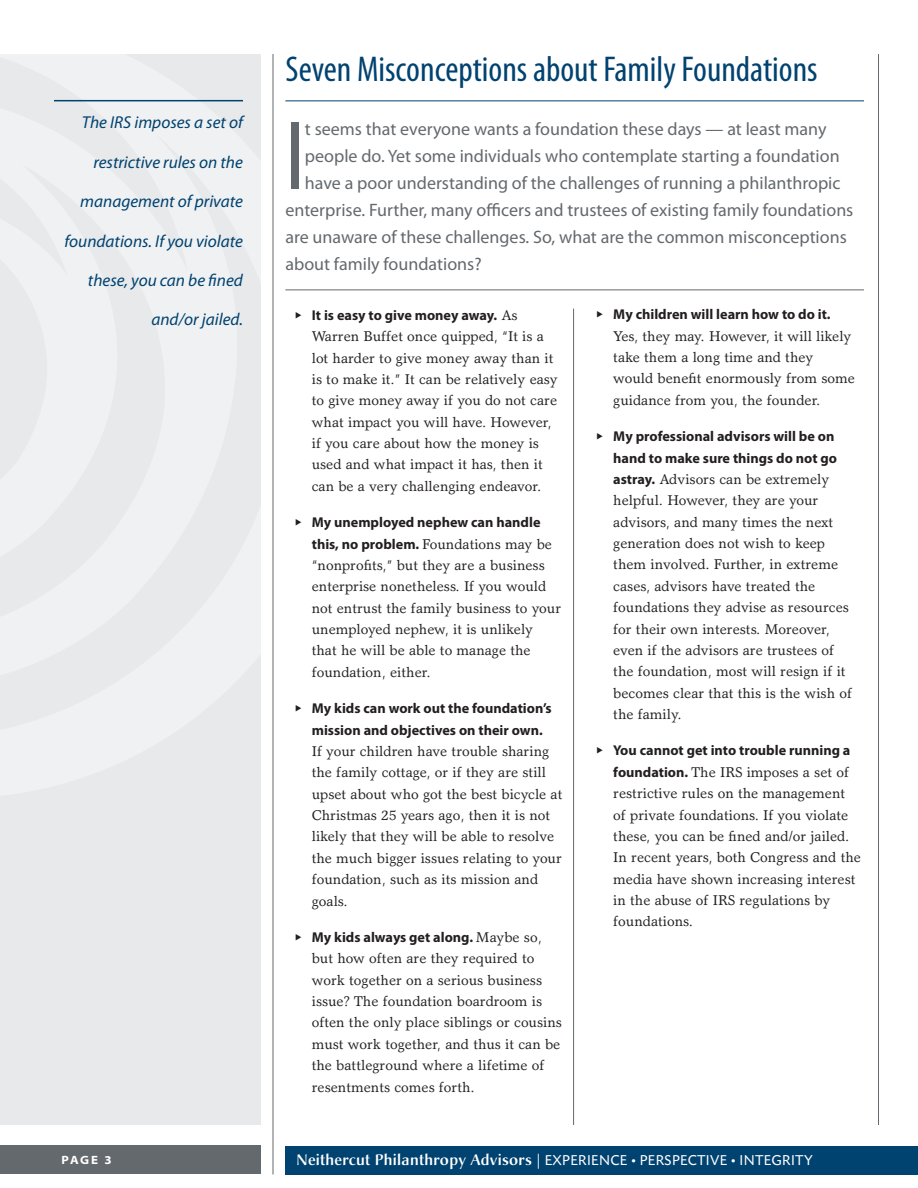
<style>
.page{position:relative;width:918px;height:1188px;background:#fff}
.page>*{position:absolute;margin:0;border:0;box-sizing:border-box;transform-origin:0 0}
.first_para{font:condensed 98.1px "Myriad Pro";color:#64696d}
.headline{font:condensed 36px "Myriad Pro";color:#004270}
.first_para-2{font:18px "Myriad Pro";color:#64696d}
.quote{font:italic 17.25px "Myriad Pro";color:#004270}
.t1{font:500 15px "Christiana";letter-spacing:.02em;color:#fff}
.body_bullets{font:14.25px/21.3px "Garth Graphic";color:#231f20}
.t2{font:700 semi-expanded 12px "Myriad Pro";color:#fff}
.s1{font-family:"Myriad Pro";font-weight:700}
.s2{font-family:"Today SB";font-weight:400}
.s3{font-family:"Today SB";font-weight:400;font-size:9.75px}
</style>
<div class="page">
<hr style="left:273px;top:54px;width:1px;height:1121px;background:#64696d">
<hr style="left:878px;top:54px;width:1px;height:1071px;background:#64696d">
<div style="left:285px;top:1146px;width:633px;height:29px;background:#004270"></div>
<div style="left:0;top:1145px;width:261px;height:29px;background:#64696d"></div>
<div style="left:0;top:54px;width:261px;height:1071px;background:#e8e9eb"></div>
<hr style="left:573px;top:309px;width:1px;height:816px;background:#64696d">
<hr style="left:285px;top:100px;width:579px;height:1px;background:#004270">
<hr style="left:285px;top:290px;width:579px;height:1px;background:#64696d">
<hr style="left:54px;top:100px;width:189px;height:1px;background:#004270">
<p class="quote" style="left:82px;top:113px;width:163px">The IRS imposes a set of</p>
<p class="quote" style="left:93px;top:153px;width:151px">restrictive rules on the</p>
<p class="quote" style="left:80px;top:192px;width:164px">management of private</p>
<p class="quote" style="left:64px;top:232px;width:180px">foundations. If you violate</p>
<p class="quote" style="left:88px;top:271px;width:157px">these, you can be fined</p>
<p class="quote" style="left:151px;top:310px;width:93px">and/or jailed.</p>
<p class="headline" style="left:285px;top:50px;width:534px">Seven Misconceptions about Family Foundations</p>
<p class="first_para" style="left:285px;top:104px;width:21px">I</p>
<p class="first_para-2" style="left:305px;top:119px;width:523px">t seems that everyone wants a foundation these days — at least many</p>
<p class="first_para-2" style="left:305px;top:146px;width:536px">people do. Yet some individuals who contemplate starting a foundation</p>
<p class="first_para-2" style="left:305px;top:173px;width:537px">have a poor understanding of the challenges of running a philanthropic</p>
<p class="first_para-2" style="left:285px;top:200px;width:570px">enterprise. Further, many officers and trustees of existing family foundations</p>
<p class="first_para-2" style="left:285px;top:227px;width:563px">are unaware of these challenges. So, what are the common misconceptions</p>
<p class="first_para-2" style="left:285px;top:254px;width:198px">about family foundations?</p>
<p class="body_bullets" style="left:312px;top:304px;width:248px;text-indent:-18px">◆ <span class="s1">It is easy to give money away.</span> As Warren Buffet once quipped, “It is a lot harder to give money away than it is to make it.” It can be relatively easy to give money away if you do not care what impact you will have. However, if you care about how the money is used and what impact it has, then it can be a very challenging endeavor.</p>
<p class="body_bullets" style="left:312px;top:512px;width:251px;text-indent:-18px">◆ <span class="s1">My unemployed nephew can handle this, no problem.</span> Foundations may be “nonprofits,” but they are a business enterprise nonetheless. If you would not entrust the family business to your unemployed nephew, it is unlikely that he will be able to manage the foundation, either.</p>
<p class="body_bullets" style="left:312px;top:698px;width:252px;text-indent:-18px">◆ <span class="s1">My kids can work out the foundation’s mission and objectives on their own.<br></span>If your children have trouble sharing the family cottage, or if they are still upset about who got the best bicycle at Christmas 25 years ago, then it is not likely that they will be able to resolve the much bigger issues relating to your foundation, such as its mission and goals.</p>
<p class="body_bullets" style="left:312px;top:926px;width:252px;text-indent:-18px">◆ <span class="s1">My kids always get along.</span> Maybe so, but how often are they required to work together on a serious business issue? The foundation boardroom is often the only place siblings or cousins must work together, and thus it can be the battleground where a lifetime of resentments comes forth.</p>
<p class="body_bullets" style="left:613px;top:304px;width:243px;text-indent:-18px">◆ <span class="s1">My children will learn how to do it.<br></span>Yes, they may. However, it will likely take them a long time and they would benefit enormously from some guidance from you, the founder.</p>
<p class="body_bullets" style="left:613px;top:425px;width:240px;text-indent:-18px">◆ <span class="s1">My professional advisors will be on hand to make sure things do not go astray.</span> Advisors can be extremely helpful. However, they are your advisors, and many times the next generation does not wish to keep them involved. Further, in extreme cases, advisors have treated the foundations they advise as resources for their own interests. Moreover, even if the advisors are trustees of the foundation, most will resign if it becomes clear that this is the wish of the family.</p>
<p class="body_bullets" style="left:613px;top:740px;width:249px;text-indent:-18px">◆ <span class="s1">You cannot get into trouble running a foundation.</span> The IRS imposes a set of restrictive rules on the management of private foundations. If you violate these, you can be fined and/or jailed.<br>In recent years, both Congress and the media have shown increasing interest in the abuse of IRS regulations by foundations.</p>
<p class="t2" style="left:62px;top:1153px;width:52px">PAGE 3</p>
<p class="t1" style="left:297px;top:1151px;width:518px">Neithercut Philanthropy Advisors | <span class="s2">EXPERIENCE</span> <span class="s3">•</span> <span class="s2">PERSPECTIVE</span> <span class="s3">•</span> <span class="s2">INTEGRITY</span></p>
</div>
